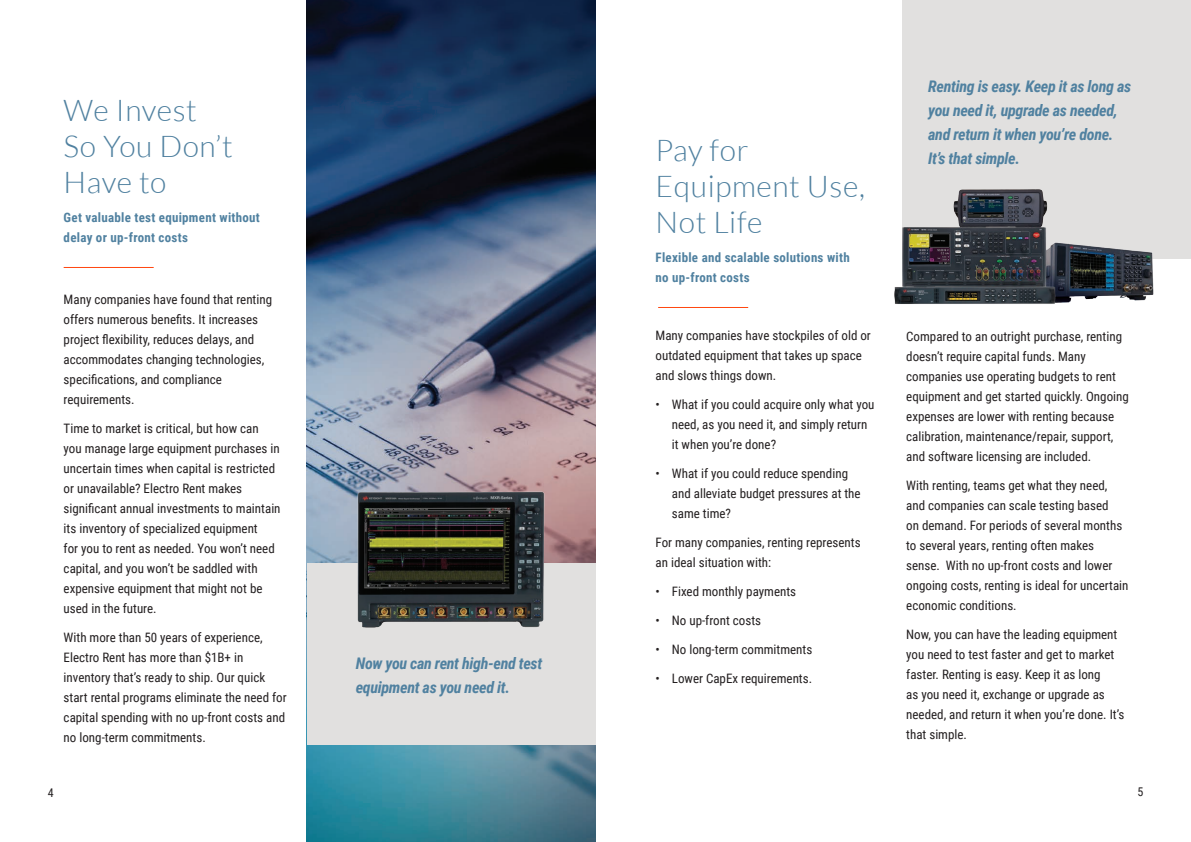
<style>
.page{position:relative;width:1191px;height:842px;background:#fff}
.page>*{position:absolute;margin:0;border:0;box-sizing:border-box;transform-origin:0 0}
.Title_Secondary{font:300 30px/36px "Lato";letter-spacing:.02em;color:#5081a0}
.Side_Bar_-_12_18{font:italic 700 16px/24px "Roboto Condensed";letter-spacing:-.02em;color:#5081a0}
.Body_Light_-_12_18{font:13px/20px "Roboto Condensed";color:#231f20}
.Title_Secondary-2{font:700 13px/20px "Roboto Condensed";letter-spacing:.02em;color:#5081a0}
.t1{font:12px "Roboto Condensed";color:#231f20}
</style>
<div class="page">
<img style="left:307px;top:0;width:288px;height:842px">
<div style="left:307px;top:563px;width:288px;height:182px;background:#e1e0df"></div>
<img style="left:353px;top:487px;width:198px;height:141px">
<hr style="left:64px;top:267px;width:90px;height:1px;background:#ff460f">
<div style="left:902px;top:0;width:289px;height:259px;background:#e1e0df"></div>
<img style="left:894px;top:189px;width:259px;height:115px">
<hr style="left:658px;top:307px;width:90px;height:1px;background:#ff460f">
<p class="Title_Secondary" style="left:64px;top:92px;width:170px">We Invest<br>So You Don’t<br>Have to</p>
<p class="Title_Secondary-2" style="left:64px;top:207px;width:198px">Get valuable test equipment without delay or up-front costs</p>
<p class="Body_Light_-_12_18" style="left:64px;top:289px;width:210px">Many companies have found that renting offers numerous benefits. It increases project flexibility, reduces delays, and accommodates changing technologies, specifications, and compliance requirements.</p>
<p class="Body_Light_-_12_18" style="left:64px;top:418px;width:218px">Time to market is critical, but how can<br>you manage large equipment purchases in uncertain times when capital is restricted or unavailable? Electro Rent makes significant annual investments to maintain its inventory of specialized equipment<br>for you to rent as needed. You won’t need capital, and you won’t be saddled with expensive equipment that might not be used in the future.</p>
<p class="Body_Light_-_12_18" style="left:64px;top:627px;width:224px">With more than 50 years of experience, Electro Rent has more than $1B+ in inventory that’s ready to ship. Our quick start rental programs eliminate the need for capital spending with no up-front costs and no long-term commitments.</p>
<p class="Side_Bar_-_12_18" style="left:356px;top:651px;width:188px">Now you can rent high-end test equipment as you need it.</p>
<p class="Title_Secondary" style="left:655px;top:132px;width:211px">Pay for<br>Equipment Use,<br>Not Life</p>
<p class="Title_Secondary-2" style="left:655px;top:247px;width:196px">Flexible and scalable solutions with no up-front costs</p>
<p class="Body_Light_-_12_18" style="left:655px;top:325px;width:217px">Many companies have stockpiles of old or outdated equipment that takes up space and slows things down.</p>
<p class="Body_Light_-_12_18" style="left:672px;top:394px;width:204px;text-indent:-16px">• What if you could acquire only what you need, as you need it, and simply return it when you’re done?</p>
<p class="Body_Light_-_12_18" style="left:672px;top:463px;width:190px;text-indent:-16px">• What if you could reduce spending and alleviate budget pressures at the same time?</p>
<p class="Body_Light_-_12_18" style="left:655px;top:532px;width:207px">For many companies, renting represents an ideal situation with:</p>
<p class="Body_Light_-_12_18" style="left:655px;top:581px;width:142px">• Fixed monthly payments</p>
<p class="Body_Light_-_12_18" style="left:655px;top:610px;width:107px">• No up-front costs</p>
<p class="Body_Light_-_12_18" style="left:655px;top:639px;width:158px">• No long-term commitments</p>
<p class="Body_Light_-_12_18" style="left:655px;top:668px;width:158px">• Lower CapEx requirements.</p>
<p class="Side_Bar_-_12_18" style="left:928px;top:74px;width:204px">Renting is easy. Keep it as long as you need it, upgrade as needed, and return it when you’re done.<br>It’s that simple.</p>
<p class="Body_Light_-_12_18" style="left:906px;top:326px;width:224px">Compared to an outright purchase, renting doesn’t require capital funds. Many companies use operating budgets to rent equipment and get started quickly. Ongoing expenses are lower with renting because calibration, maintenance/repair, support, and software licensing are included.</p>
<p class="Body_Light_-_12_18" style="left:906px;top:475px;width:224px">With renting, teams get what they need, and companies can scale testing based<br>on demand. For periods of several months to several years, renting often makes sense. With no up-front costs and lower ongoing costs, renting is ideal for uncertain economic conditions.</p>
<p class="Body_Light_-_12_18" style="left:906px;top:624px;width:220px">Now, you can have the leading equipment you need to test faster and get to market faster. Renting is easy. Keep it as long<br>as you need it, exchange or upgrade as needed, and return it when you’re done. It’s that simple.</p>
<p class="t1" style="left:48px;top:784px;width:7px">4</p>
<p class="t1" style="left:1137px;top:783px;width:7px">5</p>
</div>
